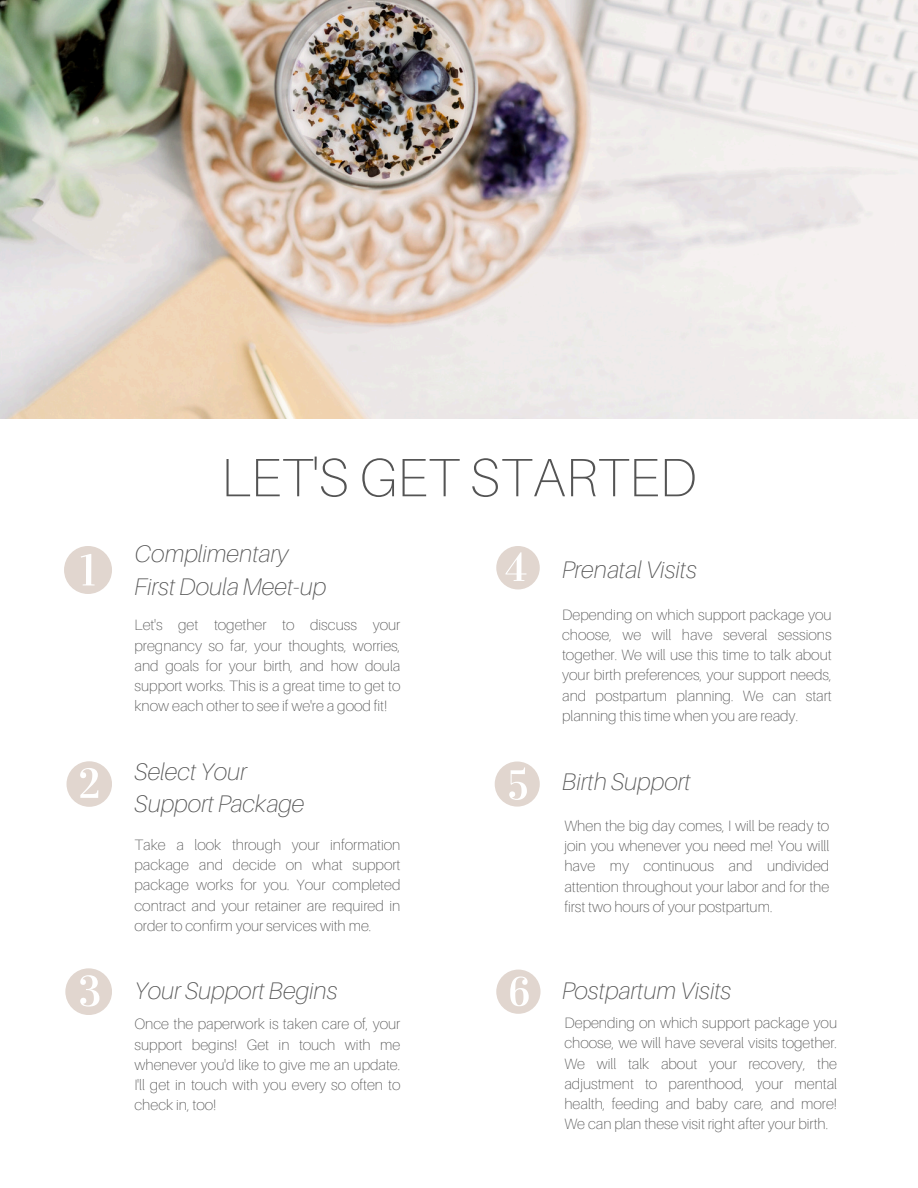
<style>
.page{position:relative;width:918px;height:1188px;background:#fff}
.page>*{position:absolute;margin:0;border:0;box-sizing:border-box;transform-origin:0 0}
.t1{font:100 54px "Aileron";color:#545454}
.t2{font:italic 100 24px/32.7px "Aileron";color:#545454}
.t3{font:100 15px/20.2px "Aileron";color:#545454;text-align:justify}
</style>
<div class="page">
<img style="left:0;top:0;width:918px;height:419px">
<svg style="left:64px;top:546px;width:48px;height:48px"></svg>
<svg style="left:65px;top:968px;width:46px;height:46px"></svg>
<svg style="left:496px;top:546px;width:44px;height:43px"></svg>
<svg style="left:495px;top:762px;width:45px;height:44px"></svg>
<svg style="left:496px;top:970px;width:44px;height:43px"></svg>
<svg style="left:67px;top:761px;width:45px;height:45px"></svg>
<p class="t1" style="left:221px;top:444px;width:477px">LET'S GET STARTED</p>
<h1 class="t2" style="left:135px;top:537px;width:193px">Complimentary<br>First Doula Meet-up</h1>
<p class="t3" style="left:135px;top:615px;width:267px">Let's get together to discuss your pregnancy so far, your thoughts, worries, and goals for your birth, and how doula support works. This is a great time to get to know each other to see if we're a good fit!</p>
<h2 class="t2" style="left:135px;top:754px;width:172px">Select Your<br>Support Package</h2>
<p class="t3" style="left:135px;top:834px;width:267px">Take a look through your information package and decide on what support package works for you. Your completed contract and your retainer are required in order to confirm your services with me.</p>
<p class="t2" style="left:135px;top:974px;width:205px">Your Support Begins</p>
<h2 class="t3" style="left:135px;top:1014px;width:267px">Once the paperwork is taken care of, your support begins! Get in touch with me whenever you'd like to give me an update.<br>I'll get in touch with you every so often to check in, too!</h2>
<p class="t2" style="left:562px;top:553px;width:136px">Prenatal Visits</p>
<p class="t3" style="left:562px;top:604px;width:271px">Depending on which support package you choose, we will have several sessions together. We will use this time to talk about your birth preferences, your support needs, and postpartum planning. We can start planning this time when you are ready.</p>
<h2 class="t2" style="left:562px;top:764px;width:130px">Birth Support</h2>
<p class="t3" style="left:564px;top:815px;width:266px">When the big day comes, I will be ready to join you whenever you need me! You willl have my continuous and undivided attention throughout your labor and for the first two hours of your postpartum.</p>
<h2 class="t2" style="left:562px;top:974px;width:171px">Postpartum Visits</h2>
<p class="t3" style="left:564px;top:1012px;width:274px">Depending on which support package you choose, we will have several visits together.<br>We will talk about your recovery, the adjustment to parenthood, your mental health, feeding and baby care, and more!<br>We can plan these visit right after your birth.</p>
</div>
